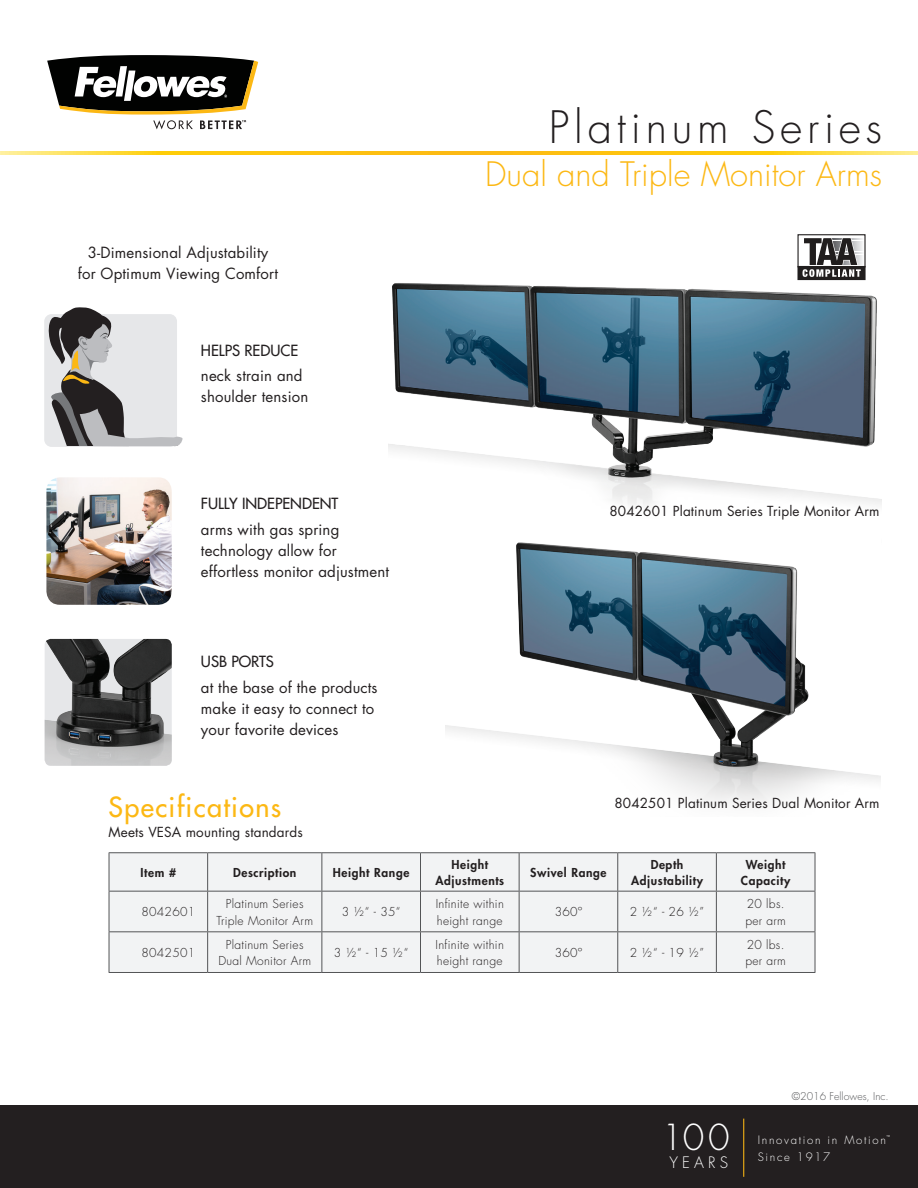
<style>
.page{position:relative;width:918px;height:1188px;background:#fff}
.page>*{position:absolute;margin:0;border:0;box-sizing:border-box;transform-origin:0 0}
.t1{font:300 43.5px "Futura Std";letter-spacing:.11em;color:#231f20}
.t2{font:300 34.95px "Futura Std";color:#fff}
.t3{font:300 32.85px "Futura Std";color:#fcb814}
.t4{font:500 27px "Futura Std";letter-spacing:.05em;color:#fcb814}
.t5{font:300 15.45px "Futura Std";letter-spacing:.275em;color:#fff}
.t6{font:15px/21px "Futura Std";letter-spacing:.01em;color:#231f20}
.t7{font:500 15px "Futura Std";color:#231f20}
.t8{font:13.5px "Futura Std";letter-spacing:.01em;color:#231f20}
.t9{font:300 12px/16.5px "Futura Std";letter-spacing:.025em;color:#231f20}
.t10{font:800 12px/16.5px "Futura Std";letter-spacing:.05em;color:#231f20;text-align:center}
.t11{font:300 11.25px "Futura Std";letter-spacing:.15em;color:#fff}
.t12{font:300 10.5px "Futura Std";color:#57585a}
.t13{font:3.6px "Futura Std";color:#fff}
</style>
<div class="page">
<div style="left:0;top:1106px;width:918px;height:82px;background:#231f20"></div>
<hr style="left:743px;top:1119px;width:1px;height:58px;background:#fcb814">
<svg style="left:47px;top:55px;width:211px;height:74px"></svg>
<div style="left:110px;top:853px;width:705px;height:119px;background:#f2f3f4"></div>
<hr style="left:109px;top:852px;width:99px;height:1px;background:#545557">
<hr style="left:109px;top:853px;width:1px;height:38px;background:#545557">
<hr style="left:208px;top:852px;width:114px;height:1px;background:#545557">
<hr style="left:207px;top:853px;width:1px;height:38px;background:#545557">
<hr style="left:322px;top:852px;width:99px;height:1px;background:#545557">
<hr style="left:322px;top:853px;width:1px;height:38px;background:#545557">
<hr style="left:421px;top:852px;width:98px;height:1px;background:#545557">
<hr style="left:420px;top:853px;width:1px;height:38px;background:#545557">
<hr style="left:519px;top:852px;width:99px;height:1px;background:#545557">
<hr style="left:519px;top:853px;width:1px;height:38px;background:#545557">
<hr style="left:618px;top:852px;width:98px;height:1px;background:#545557">
<hr style="left:617px;top:853px;width:1px;height:38px;background:#545557">
<hr style="left:716px;top:852px;width:99px;height:1px;background:#545557">
<hr style="left:716px;top:853px;width:1px;height:38px;background:#545557">
<hr style="left:815px;top:853px;width:1px;height:38px;background:#545557">
<hr style="left:109px;top:891px;width:99px;height:1px;background:#545557">
<hr style="left:109px;top:892px;width:1px;height:39px;background:#545557">
<hr style="left:208px;top:891px;width:114px;height:1px;background:#545557">
<hr style="left:207px;top:892px;width:1px;height:39px;background:#545557">
<hr style="left:322px;top:891px;width:99px;height:1px;background:#545557">
<hr style="left:322px;top:892px;width:1px;height:39px;background:#545557">
<hr style="left:421px;top:891px;width:98px;height:1px;background:#545557">
<hr style="left:420px;top:892px;width:1px;height:39px;background:#545557">
<hr style="left:519px;top:891px;width:99px;height:1px;background:#545557">
<hr style="left:519px;top:892px;width:1px;height:39px;background:#545557">
<hr style="left:618px;top:891px;width:98px;height:1px;background:#545557">
<hr style="left:617px;top:892px;width:1px;height:39px;background:#545557">
<hr style="left:716px;top:891px;width:99px;height:1px;background:#545557">
<hr style="left:716px;top:892px;width:1px;height:39px;background:#545557">
<hr style="left:815px;top:892px;width:1px;height:39px;background:#545557">
<hr style="left:109px;top:931px;width:99px;height:1px;background:#545557">
<hr style="left:109px;top:932px;width:1px;height:40px;background:#545557">
<hr style="left:208px;top:931px;width:114px;height:1px;background:#545557">
<hr style="left:207px;top:932px;width:1px;height:40px;background:#545557">
<hr style="left:322px;top:931px;width:99px;height:1px;background:#545557">
<hr style="left:322px;top:932px;width:1px;height:40px;background:#545557">
<hr style="left:421px;top:931px;width:98px;height:1px;background:#545557">
<hr style="left:420px;top:932px;width:1px;height:40px;background:#545557">
<hr style="left:519px;top:931px;width:99px;height:1px;background:#545557">
<hr style="left:519px;top:932px;width:1px;height:40px;background:#545557">
<hr style="left:618px;top:931px;width:98px;height:1px;background:#545557">
<hr style="left:617px;top:932px;width:1px;height:40px;background:#545557">
<hr style="left:716px;top:931px;width:99px;height:1px;background:#545557">
<hr style="left:716px;top:932px;width:1px;height:40px;background:#545557">
<hr style="left:815px;top:932px;width:1px;height:40px;background:#545557">
<hr style="left:109px;top:972px;width:99px;height:1px;background:#545557">
<hr style="left:208px;top:972px;width:114px;height:1px;background:#545557">
<hr style="left:322px;top:972px;width:99px;height:1px;background:#545557">
<hr style="left:421px;top:972px;width:98px;height:1px;background:#545557">
<hr style="left:519px;top:972px;width:99px;height:1px;background:#545557">
<hr style="left:618px;top:972px;width:98px;height:1px;background:#545557">
<hr style="left:716px;top:972px;width:99px;height:1px;background:#545557">
<div style="left:44px;top:314px;width:133px;height:133px;background:#e6e7e9;border-radius:7px"></div>
<svg style="left:48px;top:307px;width:135px;height:139px"></svg>
<img style="left:46px;top:477px;width:126px;height:128px">
<img style="left:446px;top:546px;width:434px;height:259px">
<img style="left:388px;top:283px;width:494px;height:263px">
<img style="left:45px;top:639px;width:127px;height:127px">
<svg style="left:0;top:151px;width:918px;height:3px"></svg>
<div style="left:785px;top:225px;width:100px;height:65px;background:#fff"></div>
<div style="left:797px;top:233px;width:69px;height:48px;border:3px solid #fff"></div>
<div style="left:798px;top:267px;width:67px;height:13px;background:#211e1e"></div>
<div style="left:797px;top:266px;width:69px;height:14px;border:1px solid #211e1e"></div>
<svg style="left:803px;top:233px;width:58px;height:44px"></svg>
<h1 class="t1" style="left:549px;top:101px;width:335px">Platinum Series</h1>
<p class="t6" style="left:78px;top:243px;width:202px;text-align:center">3-Dimensional Adjustability for Optimum Viewing Comfort</p>
<p class="t7" style="left:201px;top:341px;width:99px">HELPS REDUCE</p>
<p class="t6" style="left:201px;top:365px;width:109px">neck strain and shoulder tension</p>
<p class="t7" style="left:201px;top:494px;width:139px">FULLY INDEPENDENT</p>
<p class="t6" style="left:201px;top:519px;width:190px">arms with gas spring technology allow for effortless monitor adjustment</p>
<p class="t7" style="left:201px;top:652px;width:75px">USB PORTS</p>
<p class="t6" style="left:201px;top:677px;width:178px">at the base of the products make it easy to connect to your favorite devices</p>
<h3 class="t4" style="left:109px;top:790px;width:174px">Specifications</h3>
<p class="t8" style="left:109px;top:823px;width:196px">Meets VESA mounting standards</p>
<h3 class="t3" style="left:485px;top:154px;width:399px">Dual and Triple Monitor Arms</h3>
<p class="t8" style="left:609px;top:502px;width:272px">8042601 Platinum Series Triple Monitor Arm</p>
<p class="t8" style="left:615px;top:795px;width:267px">8042501 Platinum Series Dual Monitor Arm</p>
<p class="t10" style="left:141px;top:864px;width:37px">Item #</p>
<p class="t10" style="left:233px;top:864px;width:65px">Description</p>
<p class="t10" style="left:333px;top:864px;width:78px">Height Range</p>
<p class="t10" style="left:435px;top:856px;width:70px">Height<br>Adjustments</p>
<p class="t10" style="left:530px;top:864px;width:78px">Swivel Range</p>
<p class="t10" style="left:631px;top:856px;width:73px">Depth<br>Adjustability</p>
<p class="t10" style="left:741px;top:856px;width:51px">Weight<br>Capacity</p>
<p class="t9" style="left:141px;top:904px;width:55px">8042601</p>
<p class="t9" style="left:216px;top:896px;width:98px;text-align:center">Platinum Series<br>Triple Monitor Arm</p>
<p class="t9" style="left:342px;top:904px;width:60px">3 ½“ - 35“</p>
<p class="t9" style="left:436px;top:896px;width:70px">Infinite within height range</p>
<p class="t9" style="left:555px;top:904px;width:29px">360º</p>
<p class="t9" style="left:630px;top:904px;width:76px">2 ½“ - 26 ½”</p>
<p class="t9" style="left:745px;top:896px;width:42px">20 lbs. per arm</p>
<p class="t9" style="left:141px;top:945px;width:55px">8042501</p>
<p class="t9" style="left:218px;top:937px;width:94px;text-align:center">Platinum Series<br>Dual Monitor Arm</p>
<p class="t9" style="left:334px;top:945px;width:76px">3 ½“ - 15 ½“</p>
<p class="t9" style="left:436px;top:937px;width:70px">Infinite within height range</p>
<p class="t9" style="left:555px;top:945px;width:29px">360º</p>
<p class="t9" style="left:630px;top:945px;width:76px">2 ½“ - 19 ½”</p>
<p class="t9" style="left:745px;top:937px;width:42px">20 lbs. per arm</p>
<h2 class="t2" style="left:662px;top:1116px;width:70px">100</h2>
<p class="t5" style="left:669px;top:1153px;width:61px">YEARS</p>
<p class="t12" style="left:792px;top:1090px;width:98px">©2016 Fellowes, Inc.</p>
<p class="t11" style="left:758px;top:1133px;width:130px">Innovation in Motion</p>
<p class="t13" style="left:887px;top:1134px;width:5px">™</p>
<p class="t11" style="left:758px;top:1150px;width:74px">Since 1917</p>
</div>
